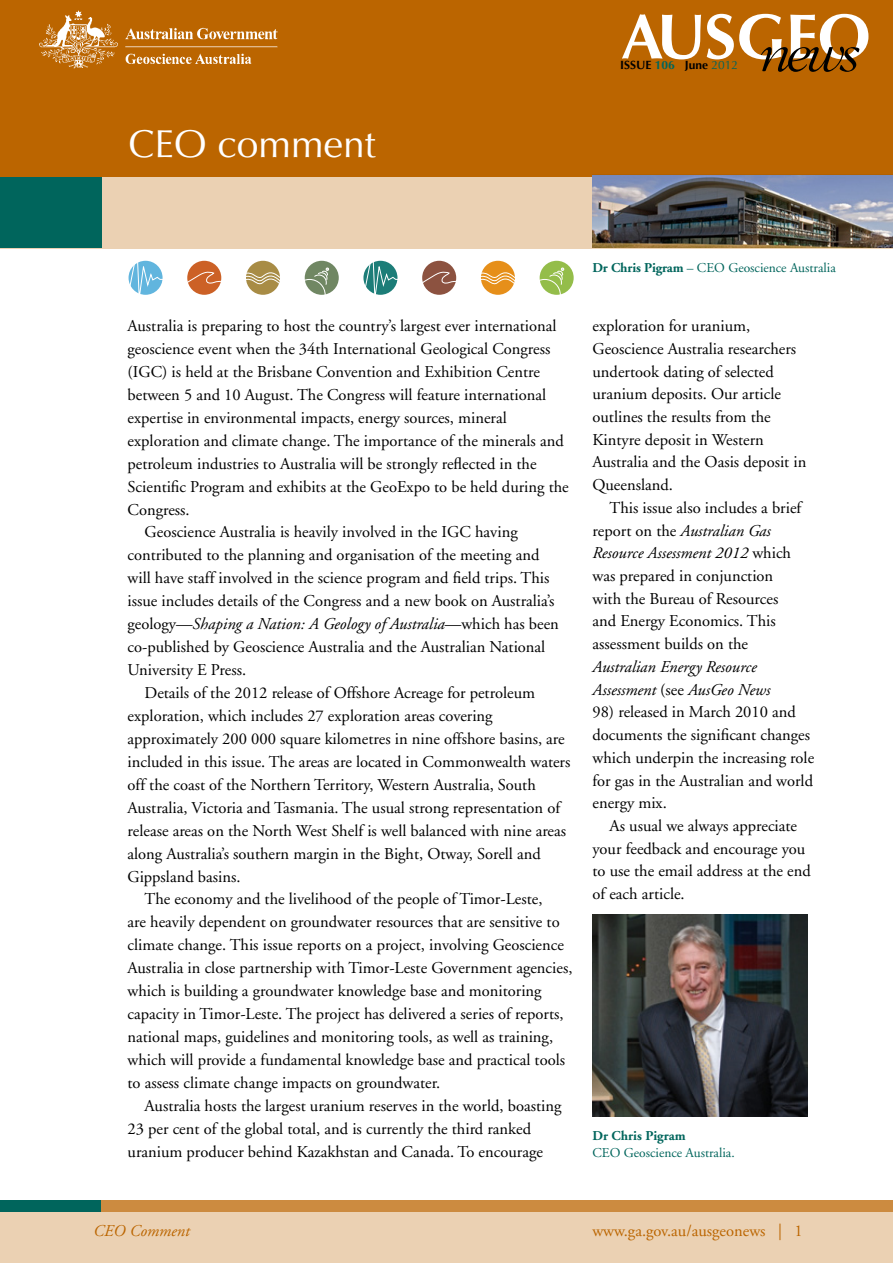
<style>
.page{position:relative;width:893px;height:1263px;background:#fff}
.page>*{position:absolute;margin:0;border:0;box-sizing:border-box;transform-origin:0 0}
.t1{font:39px "Optima";color:#fff}
.t2{font:16.5px/22.6px "Adobe Garamond";color:#000}
.t3{font:italic 16.5px/22.6px "Adobe Garamond";color:#000}
.t4{font:16.5px "Adobe Garamond";color:#bb6500}
.t5{font:italic 16.5px "Adobe Garamond";color:#bb6500}
.t6{font:13.5px "Adobe Garamond";color:#00655c}
.t7{font:700 13.5px "Adobe Garamond";color:#00655c}
.t8{font:700 12px "Optima";color:#000}
.s1{color:#00655c}
.s2{font-weight:400;color:#00655c}
.s3{font-style:normal}
.s4{font-weight:700}
.s5{font-style:italic}
.s6{font-style:inherit}
</style>
<div class="page">
<div style="left:0;top:1211px;width:893px;height:52px;background:#ebd1b3"></div>
<div style="left:0;top:168px;width:893px;height:80px;background:#ebd1b3"></div>
<div style="left:0;top:166px;width:101px;height:82px;background:#00655c"></div>
<div style="left:0;top:0;width:893px;height:176px;background:#bb6500"></div>
<svg style="left:627px;top:14px;width:74px;height:31px"></svg>
<svg style="left:707px;top:14px;width:161px;height:31px"></svg>
<img style="left:39px;top:10px;width:239px;height:59px">
<img style="left:592px;top:914px;width:216px;height:203px">
<div style="left:0;top:1200px;width:101px;height:11px;background:#00655c"></div>
<div style="left:101px;top:1200px;width:792px;height:11px;background:#cc8b40"></div>
<img style="left:592px;top:45px;width:301px;height:203px">
<div style="left:187px;top:261px;width:34px;height:34px;background:#cc6126;border-radius:50%"></div>
<div style="left:246px;top:261px;width:34px;height:34px;background:#a88c45;border-radius:50%"></div>
<div style="left:305px;top:261px;width:34px;height:34px;background:#708763;border-radius:50%"></div>
<div style="left:422px;top:261px;width:34px;height:34px;background:#8c5240;border-radius:50%"></div>
<div style="left:481px;top:261px;width:34px;height:34px;background:#e68f1a;border-radius:50%"></div>
<div style="left:540px;top:261px;width:34px;height:34px;background:#94bd4a;border-radius:50%"></div>
<svg style="left:128px;top:248px;width:37px;height:47px"></svg>
<svg style="left:187px;top:272px;width:35px;height:16px"></svg>
<svg style="left:246px;top:271px;width:34px;height:18px"></svg>
<div style="left:293px;top:279px;width:33px;height:32px;border:1px solid #fff;border-radius:50%"></div>
<svg style="left:314px;top:268px;width:15px;height:17px"></svg>
<svg style="left:363px;top:248px;width:38px;height:47px"></svg>
<svg style="left:422px;top:272px;width:35px;height:16px"></svg>
<svg style="left:480px;top:271px;width:35px;height:18px"></svg>
<div style="left:529px;top:279px;width:32px;height:32px;border:1px solid #fff;border-radius:50%"></div>
<svg style="left:549px;top:268px;width:15px;height:17px"></svg>
<h1 class="t1" style="left:129px;top:121px;width:249px">CEO comment</h1>
<p class="t8" style="left:620px;top:58px;width:120px">ISSUE <span class="s1">106</span> JUNE <span class="s2">2012</span></p>
<p class="t2" style="left:128px;top:315px;width:431px">Australia is preparing to host the country’s largest ever international</p>
<p class="t2" style="left:128px;top:338px;width:424px">geoscience event when the 34th International Geological Congress</p>
<p class="t2" style="left:128px;top:361px;width:414px">(IGC) is held at the Brisbane Convention and Exhibition Centre</p>
<p class="t2" style="left:128px;top:384px;width:420px">between 5 and 10 August. The Congress will feature international</p>
<p class="t2" style="left:128px;top:407px;width:381px">expertise in environmental impacts, energy sources, mineral</p>
<p class="t2" style="left:128px;top:430px;width:438px">exploration and climate change. The importance of the minerals and</p>
<p class="t2" style="left:128px;top:452px;width:411px">petroleum industries to Australia will be strongly reflected in the</p>
<p class="t2" style="left:128px;top:475px;width:443px">Scientific Program and exhibits at the GeoExpo to be held during the</p>
<p class="t2" style="left:128px;top:498px;width:64px">Congress.</p>
<p class="t2" style="left:145px;top:521px;width:375px">Geoscience Australia is heavily involved in the IGC having</p>
<p class="t2" style="left:128px;top:544px;width:413px">contributed to the planning and organisation of the meeting and</p>
<p class="t2" style="left:128px;top:567px;width:423px">will have staff involved in the science program and field trips. This</p>
<p class="t2" style="left:128px;top:590px;width:428px">issue includes details of the Congress and a new book on Australia’s</p>
<p class="t3" style="left:128px;top:613px;width:433px"><span class="s3">geology—</span>Shaping a Nation: A Geology of Australia<span class="s3">—which has been</span></p>
<p class="t2" style="left:128px;top:636px;width:419px">co-published by Geoscience Australia and the Australian National</p>
<p class="t2" style="left:128px;top:659px;width:120px">University E Press.</p>
<p class="t2" style="left:145px;top:682px;width:392px">Details of the 2012 release of Offshore Acreage for petroleum</p>
<p class="t2" style="left:128px;top:705px;width:367px">exploration, which includes 27 exploration areas covering</p>
<p class="t2" style="left:128px;top:728px;width:439px">approximately 200 000 square kilometres in nine offshore basins, are</p>
<p class="t2" style="left:128px;top:751px;width:444px">included in this issue. The areas are located in Commonwealth waters</p>
<p class="t2" style="left:128px;top:774px;width:410px">off the coast of the Northern Territory, Western Australia, South</p>
<p class="t2" style="left:128px;top:796px;width:434px">Australia, Victoria and Tasmania. The usual strong representation of</p>
<p class="t2" style="left:128px;top:819px;width:440px">release areas on the North West Shelf is well balanced with nine areas</p>
<p class="t2" style="left:128px;top:842px;width:415px">along Australia’s southern margin in the Bight, Otway, Sorell and</p>
<p class="t2" style="left:128px;top:865px;width:114px">Gippsland basins.</p>
<p class="t2" style="left:145px;top:888px;width:399px">The economy and the livelihood of the people of Timor-Leste,</p>
<p class="t2" style="left:128px;top:911px;width:434px">are heavily dependent on groundwater resources that are sensitive to</p>
<p class="t2" style="left:128px;top:934px;width:438px">climate change. This issue reports on a project, involving Geoscience</p>
<p class="t2" style="left:128px;top:957px;width:446px">Australia in close partnership with Timor-Leste Government agencies,</p>
<p class="t2" style="left:128px;top:980px;width:416px">which is building a groundwater knowledge base and monitoring</p>
<p class="t2" style="left:128px;top:1003px;width:437px">capacity in Timor-Leste. The project has delivered a series of reports,</p>
<p class="t2" style="left:128px;top:1026px;width:427px">national maps, guidelines and monitoring tools, as well as training,</p>
<p class="t2" style="left:128px;top:1049px;width:439px">which will provide a fundamental knowledge base and practical tools</p>
<p class="t2" style="left:128px;top:1072px;width:314px">to assess climate change impacts on groundwater.</p>
<p class="t2" style="left:145px;top:1095px;width:418px">Australia hosts the largest uranium reserves in the world, boasting</p>
<p class="t2" style="left:128px;top:1118px;width:405px">23 per cent of the global total, and is currently the third ranked</p>
<p class="t2" style="left:128px;top:1140px;width:417px">uranium producer behind Kazakhstan and Canada. To encourage</p>
<p class="t6" style="left:592px;top:260px;width:245px"><span class="s4">Dr Chris Pigram</span> – CEO Geoscience Australia</p>
<p class="t2" style="left:592px;top:315px;width:215px">exploration for uranium,<br>Geoscience Australia researchers undertook dating of selected uranium deposits. Our article outlines the results from the<br>Kintyre deposit in Western<br>Australia and the Oasis deposit in<br>Queensland.</p>
<p class="t2" style="left:592px;top:497px;width:210px;text-indent:17px">This issue also includes a brief report on the <span class="s5">Australian Gas<br>Resource Assessment 2012</span> which was prepared in conjunction with the Bureau of Resources and Energy Economics. This assessment builds on the</p>
<p class="t3" style="left:592px;top:656px;width:179px">Australian Energy Resource<br>Assessment <span class="s3">(see</span> AusGeo News</p>
<p class="t2" style="left:592px;top:701px;width:223px">98) released in March 2010 and documents the significant changes which underpin the increasing role for gas in the Australian and world energy mix.</p>
<p class="t2" style="left:592px;top:815px;width:220px;text-indent:17px">As usual we always appreciate your feedback and encourage you to use the email address at the end of each article.</p>
<p class="t7" style="left:592px;top:1129px;width:95px">Dr Chris Pigram</p>
<p class="t6" style="left:592px;top:1145px;width:144px">CEO Geoscience Australia.</p>
<p class="t5" style="left:94px;top:1222px;width:98px">CEO Comment</p>
<p class="t4" style="left:592px;top:1222px;width:212px">www.ga.gov.au/ausgeonews | <span class="s6">1</span></p>
</div>
